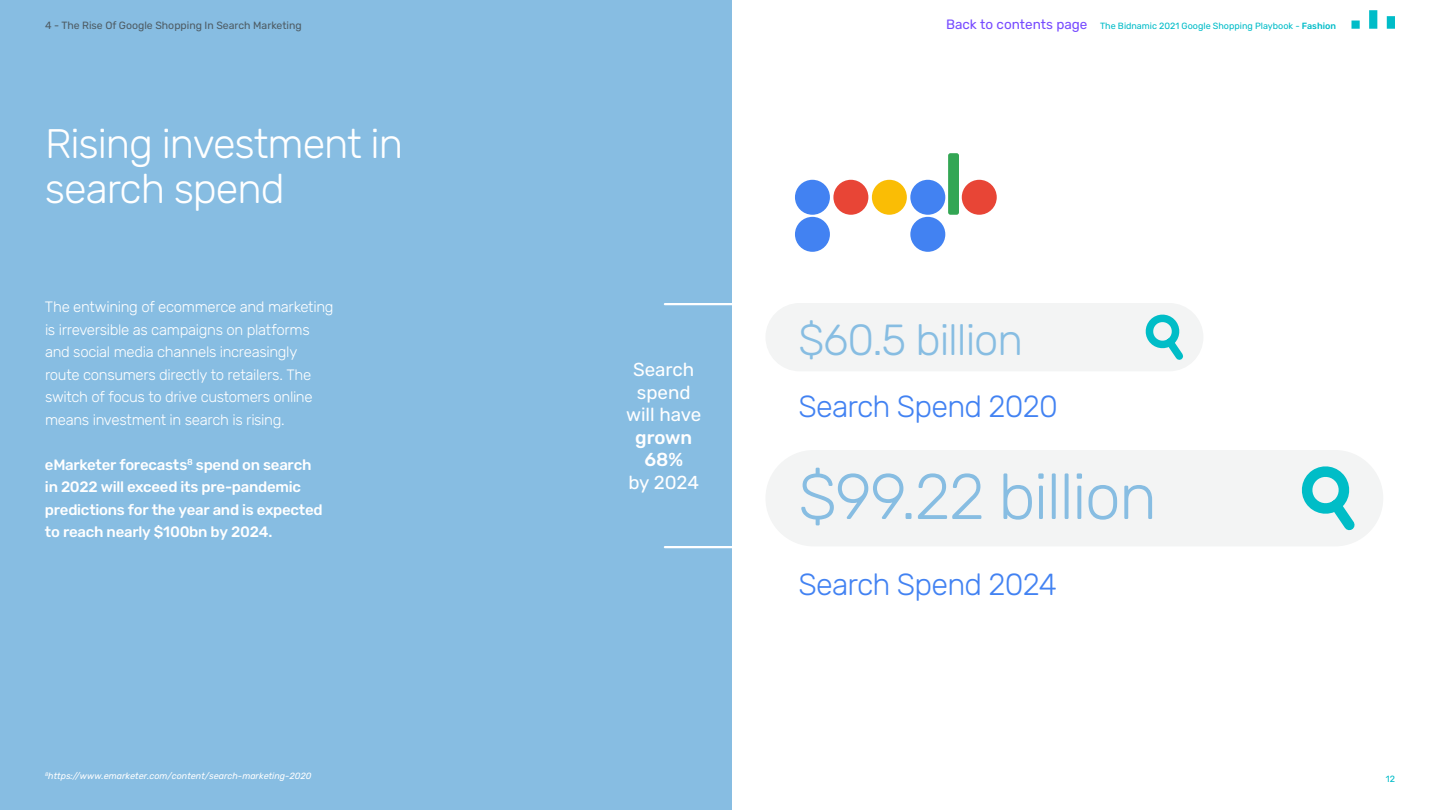
<style>
.page{position:relative;width:1440px;height:810px;background:#fff}
.page>*{position:absolute;margin:0;border:0;box-sizing:border-box;transform-origin:0 0}
.t1{font:300 64.2px "Rubik";letter-spacing:-.025em;color:#87bde2}
.t2{font:300 43.5px "Rubik";letter-spacing:-.025em;color:#87bde2}
.t3{font:300 41.25px/45px "Rubik";letter-spacing:-.025em;color:#fff}
.t4{font:300 30.45px "Rubik";letter-spacing:-.025em;color:#4282f2}
.t5{font:18.75px/22.5px "Rubik";color:#fff;text-align:center}
.t6{font:500 18.75px/22.5px "Rubik";color:#fff;text-align:center}
.t7{font:300 15px/22.5px "Rubik";letter-spacing:-.025em;color:#fff}
.t8{font:500 15px/22.5px "Rubik";letter-spacing:-.015em;color:#fff}
.t9{font:10.5px "Rubik";color:#4e5c64}
.t10{font:9px "Rubik";color:#00bcc8}
.t11{font:italic 9px "Rubik";color:#fff}
.s1{font-size:13.5px;color:#774bff}
.s2{font-weight:500}
</style>
<div class="page">
<div style="left:0;top:0;width:731px;height:810px;background:#87bde2"></div>
<div style="left:795px;top:180px;width:35px;height:35px;background:#4282f2;border-radius:50%"></div>
<div style="left:833px;top:180px;width:35px;height:35px;background:#e84536;border-radius:50%"></div>
<div style="left:872px;top:180px;width:35px;height:35px;background:#fabd05;border-radius:50%"></div>
<div style="left:910px;top:180px;width:35px;height:35px;background:#4282f2;border-radius:50%"></div>
<div style="left:962px;top:180px;width:35px;height:35px;background:#e84536;border-radius:50%"></div>
<div style="left:795px;top:217px;width:35px;height:35px;background:#4282f2;border-radius:50%"></div>
<div style="left:910px;top:217px;width:35px;height:35px;background:#4282f2;border-radius:50%"></div>
<div style="left:948px;top:153px;width:11px;height:62px;background:#33a654;border-radius:2px"></div>
<div style="left:765px;top:450px;width:618px;height:96px;background:#f3f4f4;border-radius:48px"></div>
<svg style="left:1301px;top:466px;width:54px;height:65px"></svg>
<div style="left:765px;top:303px;width:438px;height:68px;background:#f3f4f4;border-radius:34px"></div>
<svg style="left:1145px;top:314px;width:38px;height:46px"></svg>
<hr style="left:665px;top:303px;width:82px;height:2px;background:#fff">
<hr style="left:665px;top:546px;width:96px;height:2px;background:#fff">
<svg style="left:1352px;top:10px;width:43px;height:19px"></svg>
<p class="t9" style="left:45px;top:19px;width:258px">4 - The Rise Of Google Shopping In Search Marketing</p>
<h3 class="t3" style="left:45px;top:122px;width:360px">Rising investment in search spend</h3>
<p class="t7" style="left:45px;top:296px;width:290px">The entwining of ecommerce and marketing is irreversible as campaigns on platforms and social media channels increasingly route consumers directly to retailers. The switch of focus to drive customers online means investment in search is rising.</p>
<p class="t8" style="left:45px;top:454px;width:279px">eMarketer forecasts<sup>8</sup> spend on search in 2022 will exceed its pre-pandemic predictions for the year and is expected to reach nearly $100bn by 2024.</p>
<p class="t11" style="left:45px;top:771px;width:268px"><sup>8</sup>https://www.emarketer.com/content/search-marketing-2020</p>
<p class="t10" style="left:946px;top:21px;width:391px"><span class="s1">Back to contents page</span> The Bidnamic 2021 Google Shopping Playbook - <span class="s2">Fashion</span></p>
<p class="t5" style="left:626px;top:359px;width:77px">Search spend will have</p>
<p class="t6" style="left:635px;top:427px;width:59px">grown<br>68%</p>
<p class="t5" style="left:628px;top:472px;width:72px">by 2024</p>
<h2 class="t2" style="left:798px;top:316px;width:226px">$60.5 billion</h2>
<h3 class="t4" style="left:798px;top:390px;width:261px">Search Spend 2020</h3>
<h1 class="t1" style="left:798px;top:461px;width:360px">$99.22 billion</h1>
<h3 class="t4" style="left:798px;top:568px;width:260px">Search Spend 2024</h3>
<p class="t10" style="left:1386px;top:773px;width:11px">12</p>
</div>
